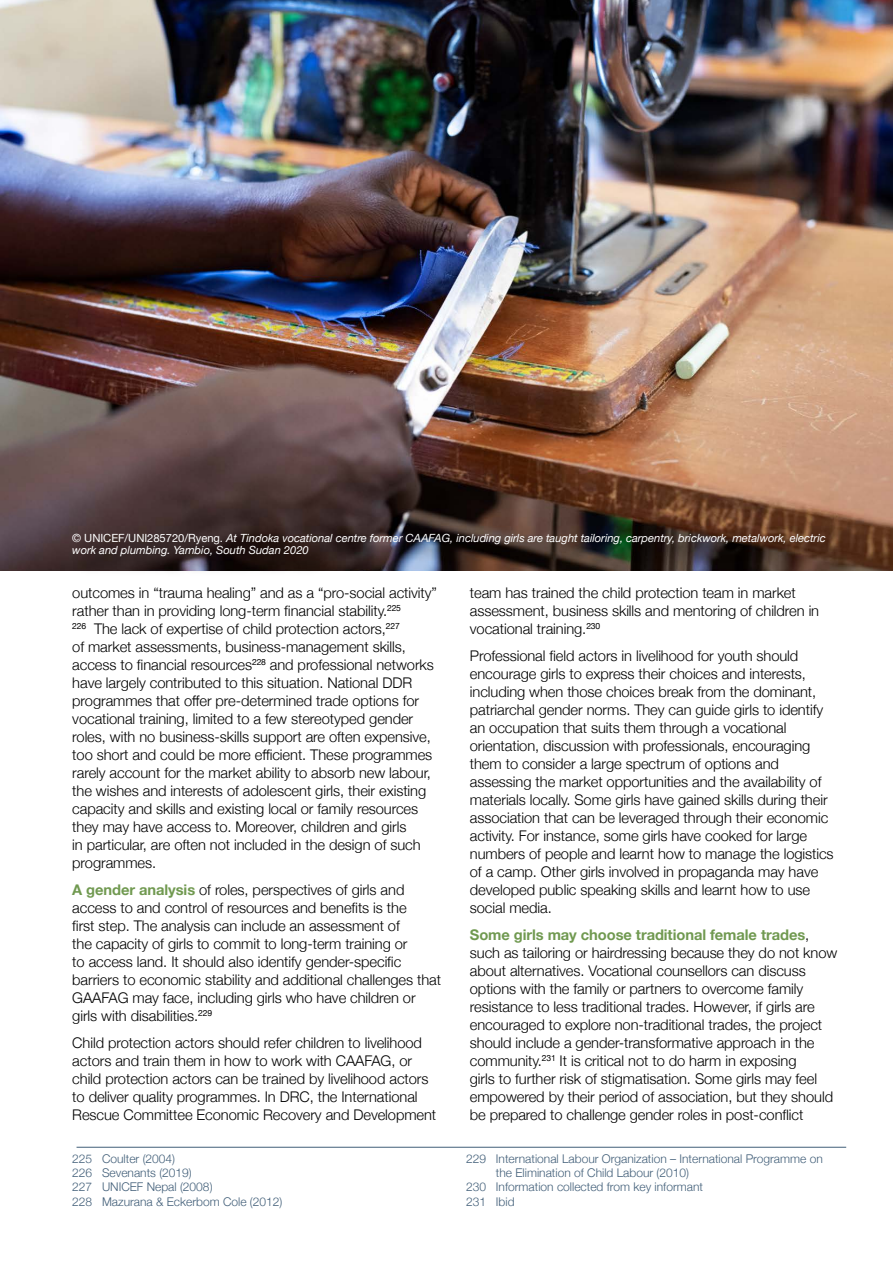
<style>
.page{position:relative;width:893px;height:1263px;background:#fff}
.page>*{position:absolute;margin:0;border:0;box-sizing:border-box;transform-origin:0 0}
.Oskar_-_body_text{font:300 14.7px/18px "Helvetica Neue";letter-spacing:-.005em;color:#000}
.t1{font:300 12px/14.2px "Helvetica Neue";color:#415e78}
.Oskar_-_body_text-2{font:italic 11.25px/12.8px "Helvetica Neue";letter-spacing:-.005em;color:#fff}
.s1{font-style:normal}
.s2{font-weight:700;color:#709950}
</style>
<div class="page">
<img style="left:0;top:0;width:893px;height:570px">
<hr style="left:77px;top:1147px;width:769px;height:1px;background:#415e78">
<div style="left:72px;top:533px;width:774px;height:45px;background:#000;opacity:.6"></div>
<p class="Oskar_-_body_text-2" style="left:72px;top:532px;width:755px"><span class="s1">© UNICEF/UNI285720/Ryeng.</span> At Tindoka vocational centre former CAAFAG, including girls are taught tailoring, carpentry, brickwork, metalwork, electric work and plumbing. Yambio, South Sudan 2020</p>
<p class="Oskar_-_body_text" style="left:72px;top:582px;width:366px">outcomes in “trauma healing” and as a “pro-social activity” rather than in providing long-term financial stability.<sup>225<br>226</sup> The lack of expertise of child protection actors,<sup>227<br></sup>of market assessments, business-management skills, access to financial resources<sup>228</sup> and professional networks have largely contributed to this situation. National DDR programmes that offer pre-determined trade options for vocational training, limited to a few stereotyped gender roles, with no business-skills support are often expensive, too short and could be more efficient. These programmes rarely account for the market ability to absorb new labour, the wishes and interests of adolescent girls, their existing capacity and skills and existing local or family resources they may have access to. Moreover, children and girls<br>in particular, are often not included in the design of such programmes.</p>
<p class="Oskar_-_body_text" style="left:72px;top:879px;width:370px"><span class="s2">A gender analysis</span> of roles, perspectives of girls and access to and control of resources and benefits is the<br>first step. The analysis can include an assessment of<br>the capacity of girls to commit to long-term training or<br>to access land. It should also identify gender-specific barriers to economic stability and additional challenges that GAAFAG may face, including girls who have children or girls with disabilities.<sup>229</sup></p>
<p class="Oskar_-_body_text" style="left:72px;top:1032px;width:366px">Child protection actors should refer children to livelihood actors and train them in how to work with CAAFAG, or child protection actors can be trained by livelihood actors to deliver quality programmes. In DRC, the International Rescue Committee Economic Recovery and Development</p>
<p class="t1" style="left:72px;top:1150px;width:104px">225 Coulter (2004)</p>
<p class="t1" style="left:72px;top:1165px;width:121px">226 Sevenants (2019)</p>
<p class="t1" style="left:72px;top:1179px;width:142px">227 UNICEF Nepal (2008)</p>
<p class="t1" style="left:72px;top:1193px;width:212px">228 Mazurana &amp; Eckerbom Cole (2012)</p>
<p class="Oskar_-_body_text" style="left:470px;top:582px;width:351px">team has trained the child protection team in market assessment, business skills and mentoring of children in vocational training.<sup>230</sup></p>
<p class="Oskar_-_body_text" style="left:470px;top:645px;width:365px">Professional field actors in livelihood for youth should encourage girls to express their choices and interests, including when those choices break from the dominant, patriarchal gender norms. They can guide girls to identify an occupation that suits them through a vocational orientation, discussion with professionals, encouraging them to consider a large spectrum of options and assessing the market opportunities and the availability of materials locally. Some girls have gained skills during their association that can be leveraged through their economic activity. For instance, some girls have cooked for large numbers of people and learnt how to manage the logistics of a camp. Other girls involved in propaganda may have developed public speaking skills and learnt how to use social media.</p>
<p class="Oskar_-_body_text" style="left:470px;top:924px;width:369px"><span class="s2">Some girls may choose traditional female trades</span>, such as tailoring or hairdressing because they do not know about alternatives. Vocational counsellors can discuss options with the family or partners to overcome family resistance to less traditional trades. However, if girls are encouraged to explore non-traditional trades, the project should include a gender-transformative approach in the community.<sup>231</sup> It is critical not to do harm in exposing<br>girls to further risk of stigmatisation. Some girls may feel empowered by their period of association, but they should be prepared to challenge gender roles in post-conflict</p>
<p class="t1" style="left:496px;top:1150px;width:328px;text-indent:-30px">229 International Labour Organization – International Programme on the Elimination of Child Labour (2010)</p>
<p class="t1" style="left:466px;top:1179px;width:238px">230 Information collected from key informant</p>
<p class="t1" style="left:466px;top:1193px;width:50px">231 Ibid</p>
</div>
